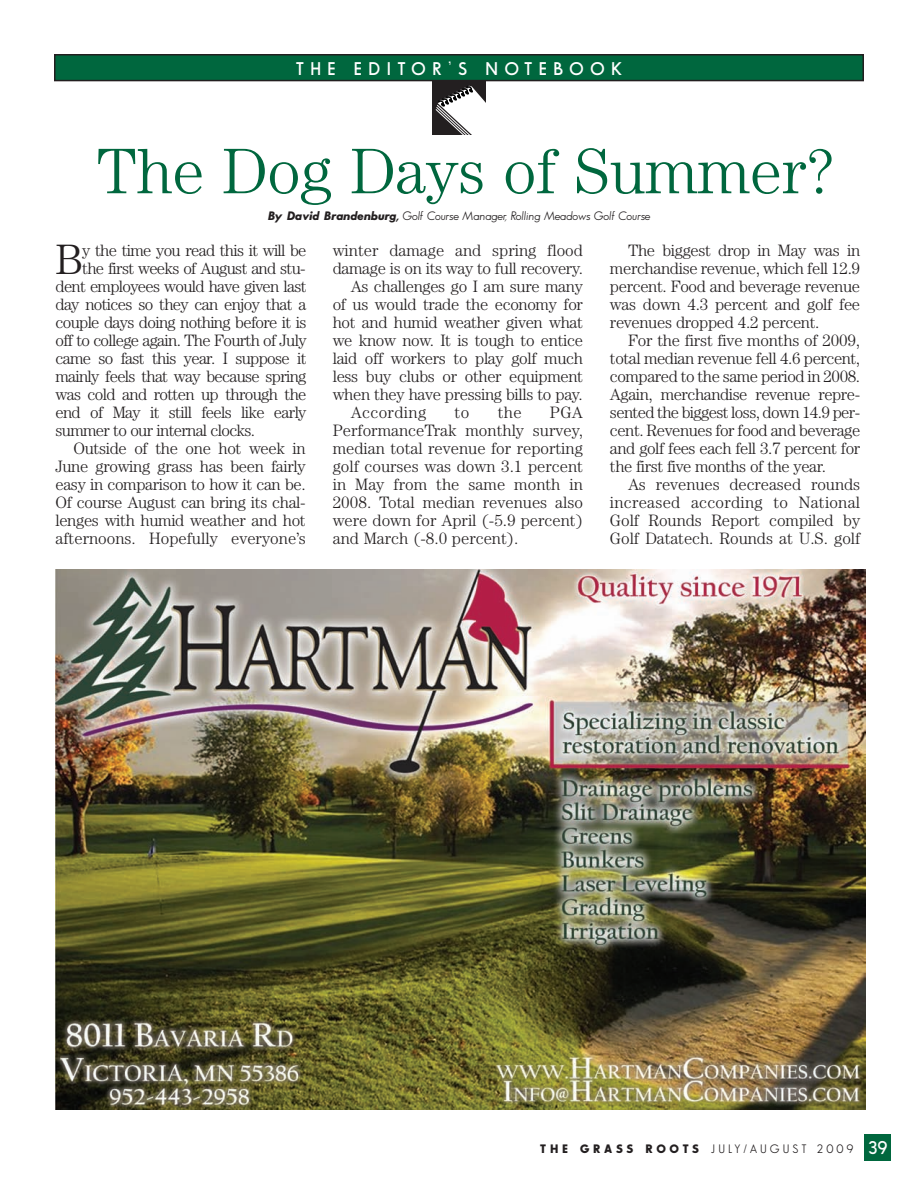
<style>
.page{position:relative;width:918px;height:1188px;background:#fff}
.page>*{position:absolute;margin:0;border:0;box-sizing:border-box;transform-origin:0 0}
.t1{font:300 64.5px "Century";letter-spacing:-.005em;color:#00673e}
.t2{font:300 42.6px "Century";color:#231f20}
.t3{font:600 18px "Sans Serif FLF";letter-spacing:.355em;color:#fff}
.t4{font:300 16.5px/18px "Century";letter-spacing:-.02em;color:#231f20;text-align:justify}
.t5{font:300 16.5px "Century";letter-spacing:-.04em;color:#231f20}
.t6{font:300 16.5px "Century";color:#231f20}
.t7{font:300 16.5px "Century";letter-spacing:.02em;color:#231f20}
.t8{font:italic 12px "Sans Serif FLF";color:#231f20}
.t9{font:12px "Sans Serif FLF";letter-spacing:.26em;color:#231f20}
.s1{font-weight:700}
.s2{font-weight:600;font-size:18px;color:#fff}
</style>
<div class="page">
<div style="left:864px;top:1134px;width:27px;height:27px;background:#00673e"></div>
<div style="left:432px;top:81px;width:54px;height:54px;background:#231f20"></div>
<svg style="left:435px;top:85px;width:51px;height:50px"></svg>
<div style="left:55px;top:55px;width:808px;height:26px;background:#00673e"></div>
<div style="left:54px;top:54px;width:810px;height:27px;border:2px solid #231f20"></div>
<img style="left:55px;top:569px;width:810px;height:540px">
<p class="t3" style="left:296px;top:58px;width:328px">THE EDITOR’S NOTEBOOK</p>
<h1 class="t1" style="left:96px;top:149px;width:740px">The Dog Days of Summer?</h1>
<p class="t8" style="left:268px;top:209px;width:384px"><span class="s1">By David Brandenburg,</span> Golf Course Manager, Rolling Meadows Golf Course</p>
<h2 class="t2" style="left:56px;top:245px;width:29px">B</h2>
<p class="t5" style="left:82px;top:244px;width:226px">y the time you read this it will be</p>
<p class="t5" style="left:82px;top:263px;width:225px">the first weeks of August and stu-</p>
<p class="t5" style="left:56px;top:281px;width:253px">dent employees would have given last</p>
<p class="t5" style="left:56px;top:299px;width:253px">day notices so they can enjoy that a</p>
<p class="t5" style="left:56px;top:317px;width:253px">couple days doing nothing before it is</p>
<p class="t5" style="left:56px;top:335px;width:253px">off to college again. The Fourth of July</p>
<p class="t5" style="left:56px;top:353px;width:253px">came so fast this year. I suppose it</p>
<p class="t5" style="left:56px;top:371px;width:253px">mainly feels that way because spring</p>
<p class="t5" style="left:56px;top:389px;width:253px">was cold and rotten up through the</p>
<p class="t5" style="left:56px;top:407px;width:253px">end of May it still feels like early</p>
<p class="t5" style="left:56px;top:425px;width:201px">summer to our internal clocks.</p>
<p class="t4" style="left:74px;top:441px;width:234px">Outside of the one hot week in</p>
<p class="t4" style="left:56px;top:459px;width:252px">June growing grass has been fairly</p>
<p class="t4" style="left:56px;top:477px;width:252px">easy in comparison to how it can be.</p>
<p class="t4" style="left:56px;top:495px;width:252px">Of course August can bring its chal-</p>
<p class="t4" style="left:56px;top:513px;width:252px">lenges with humid weather and hot</p>
<p class="t6" style="left:56px;top:533px;width:252px">afternoons. Hopefully everyone’s</p>
<p class="t6" style="left:333px;top:245px;width:252px">winter damage and spring flood</p>
<p class="t4" style="left:333px;top:261px;width:252px">damage is on its way to full recovery.</p>
<p class="t4" style="left:351px;top:279px;width:234px">As challenges go I am sure many</p>
<p class="t4" style="left:333px;top:297px;width:252px">of us would trade the economy for</p>
<p class="t4" style="left:333px;top:315px;width:252px">hot and humid weather given what</p>
<p class="t4" style="left:333px;top:333px;width:252px">we know now. It is tough to entice</p>
<p class="t4" style="left:333px;top:351px;width:252px">laid off workers to play golf much</p>
<p class="t4" style="left:333px;top:369px;width:252px">less buy clubs or other equipment</p>
<p class="t4" style="left:333px;top:387px;width:252px">when they have pressing bills to pay.</p>
<p class="t7" style="left:351px;top:407px;width:77px">According</p>
<p class="t4" style="left:455px;top:405px;width:16px">to</p>
<p class="t4" style="left:498px;top:405px;width:25px">the</p>
<p class="t4" style="left:333px;top:405px;width:252px;text-indent:217px">PGA PerformanceTrak monthly survey, median total revenue for reporting golf courses was down 3.1 percent in May from the same month in 2008. Total median revenues also were down for April (-5.9 percent) and March (-8.0 percent).</p>
<p class="t4" style="left:610px;top:243px;width:252px;text-indent:18px">The biggest drop in May was in merchandise revenue, which fell 12.9 percent. Food and beverage revenue was down 4.3 percent and golf fee revenues dropped 4.2 percent.</p>
<p class="t4" style="left:610px;top:333px;width:252px;text-indent:18px">For the first five months of 2009, total median revenue fell 4.6 percent, compared to the same period in 2008.<br>Again, merchandise revenue repre&shy;sented the biggest loss, down 14.9 per&shy;cent. Revenues for food and beverage and golf fees each fell 3.7 percent for the first five months of the year.</p>
<p class="t4" style="left:610px;top:477px;width:252px;text-indent:18px">As revenues decreased rounds increased according to National Golf Rounds Report compiled by Golf Datatech. Rounds at U.S. golf</p>
<p class="t9" style="left:540px;top:1142px;width:349px"><span class="s1">THE GRASS ROOTS</span> JULY/AUGUST 2009 <span class="s2">39</span></p>
</div>
